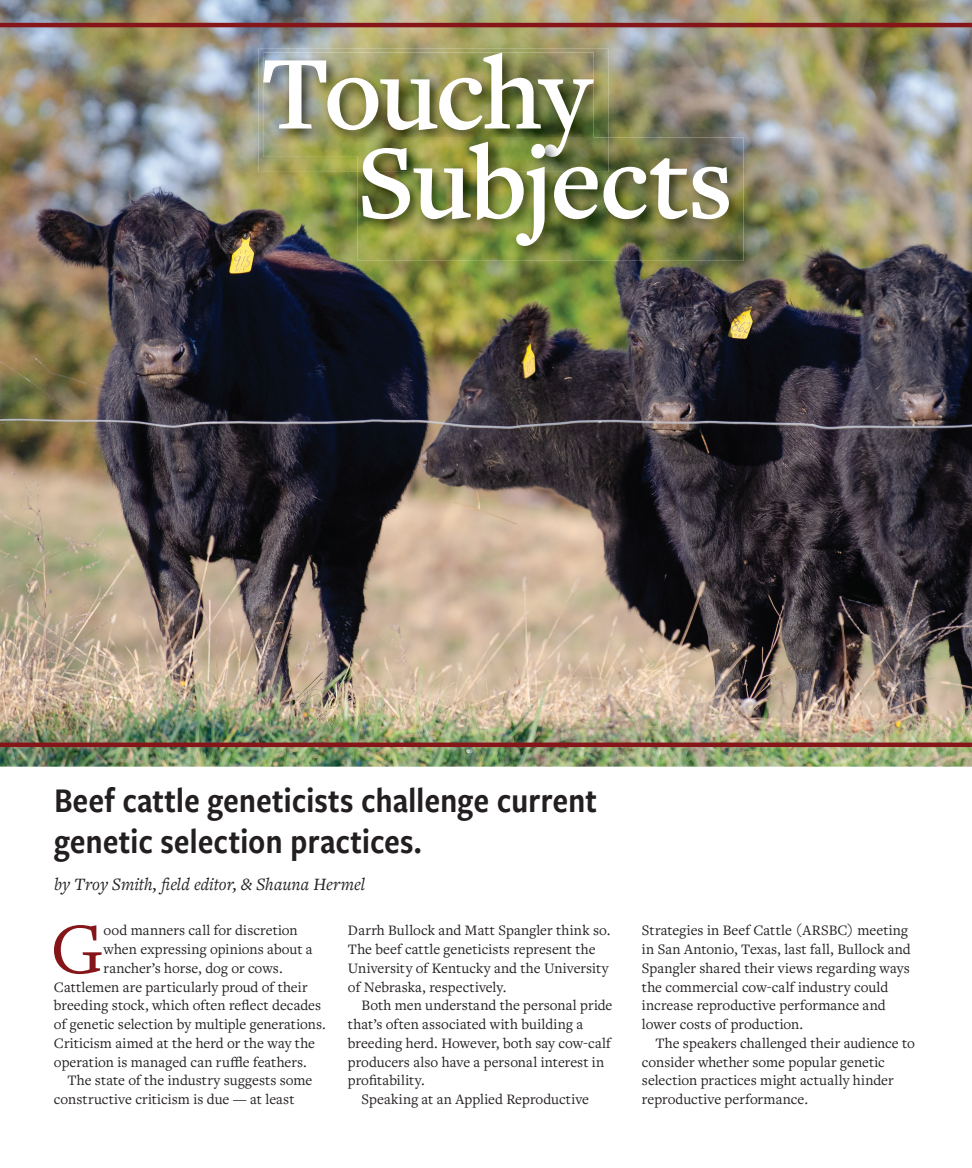
<style>
.page{position:relative;width:972px;height:1168px;background:#fff}
.page>*{position:absolute;margin:0;border:0;box-sizing:border-box;transform-origin:0 0}
.t1{font:600 108.9px/89.1px "Freight Text Pro";letter-spacing:-.025em;color:#fff}
.t2{font:75px "Freight Text Pro";color:#851518}
.t3{font:36px/40.5px "Freight Sans Cnd Pro Semi";letter-spacing:-.005em;color:#231f20}
.t4{font:italic 18px "Freight Text Pro";color:#231f20}
.t5{font:15px/18.8px "Freight Text Pro";letter-spacing:.005em;color:#231f20}
</style>
<div class="page">
<img style="left:0;top:0;width:972px;height:766px">
<img style="left:0;top:23px;width:972px;height:724px">
<img style="left:259px;top:49px;width:349px;height:123px">
<img style="left:263px;top:53px;width:331px;height:104px">
<img style="left:358px;top:138px;width:386px;height:123px">
<img style="left:358px;top:138px;width:250px;height:34px">
<img style="left:358px;top:138px;width:236px;height:19px">
<h1 class="t1" style="left:357px;top:45px;width:378px;text-indent:-96px">Touchy<br>Subjects</h1>
<h3 class="t3" style="left:54px;top:779px;width:545px">Beef cattle geneticists challenge current genetic selection practices.</h3>
<p class="t4" style="left:54px;top:872px;width:313px">by Troy Smith, field editor, &amp; Shauna Hermel</p>
<h2 class="t2" style="left:51px;top:899px;width:55px">G</h2>
<p class="t5" style="left:104px;top:921px;width:196px">ood manners call for discretion</p>
<p class="t5" style="left:348px;top:921px;width:264px">Darrh Bullock and Matt Spangler think so.<br>The beef cattle geneticists represent the University of Kentucky and the University of Nebraska, respectively.</p>
<p class="t5" style="left:361px;top:996px;width:253px">Both men understand the personal pride</p>
<p class="t5" style="left:348px;top:1014px;width:237px">that’s often associated with building a</p>
<p class="t5" style="left:348px;top:1033px;width:264px">breeding herd. However, both say cow-calf</p>
<p class="t5" style="left:348px;top:1052px;width:258px">producers also have a personal interest in</p>
<p class="t5" style="left:348px;top:1071px;width:78px">profitability.</p>
<p class="t5" style="left:361px;top:1089px;width:229px">Speaking at an Applied Reproductive</p>
<p class="t5" style="left:104px;top:939px;width:210px">when expressing opinions about a</p>
<p class="t5" style="left:104px;top:958px;width:181px">rancher’s horse, dog or cows.</p>
<p class="t5" style="left:54px;top:977px;width:255px">Cattlemen are particularly proud of their</p>
<p class="t5" style="left:54px;top:996px;width:269px">breeding stock, which often reflect decades</p>
<p class="t5" style="left:54px;top:1014px;width:273px">of genetic selection by multiple generations.</p>
<p class="t5" style="left:54px;top:1033px;width:263px">Criticism aimed at the herd or the way the</p>
<p class="t5" style="left:54px;top:1052px;width:254px">operation is managed can ruffle feathers.</p>
<p class="t5" style="left:67px;top:1071px;width:247px">The state of the industry suggests some</p>
<p class="t5" style="left:54px;top:1089px;width:242px">constructive criticism is due — at least</p>
<p class="t5" style="left:642px;top:921px;width:270px">Strategies in Beef Cattle (ARSBC) meeting in San Antonio, Texas, last fall, Bullock and Spangler shared their views regarding ways the commercial cow-calf industry could increase reproductive performance and lower costs of production.</p>
<p class="t5" style="left:642px;top:1033px;width:275px;text-indent:14px">The speakers challenged their audience to consider whether some popular genetic selection practices might actually hinder reproductive performance.</p>
</div>
